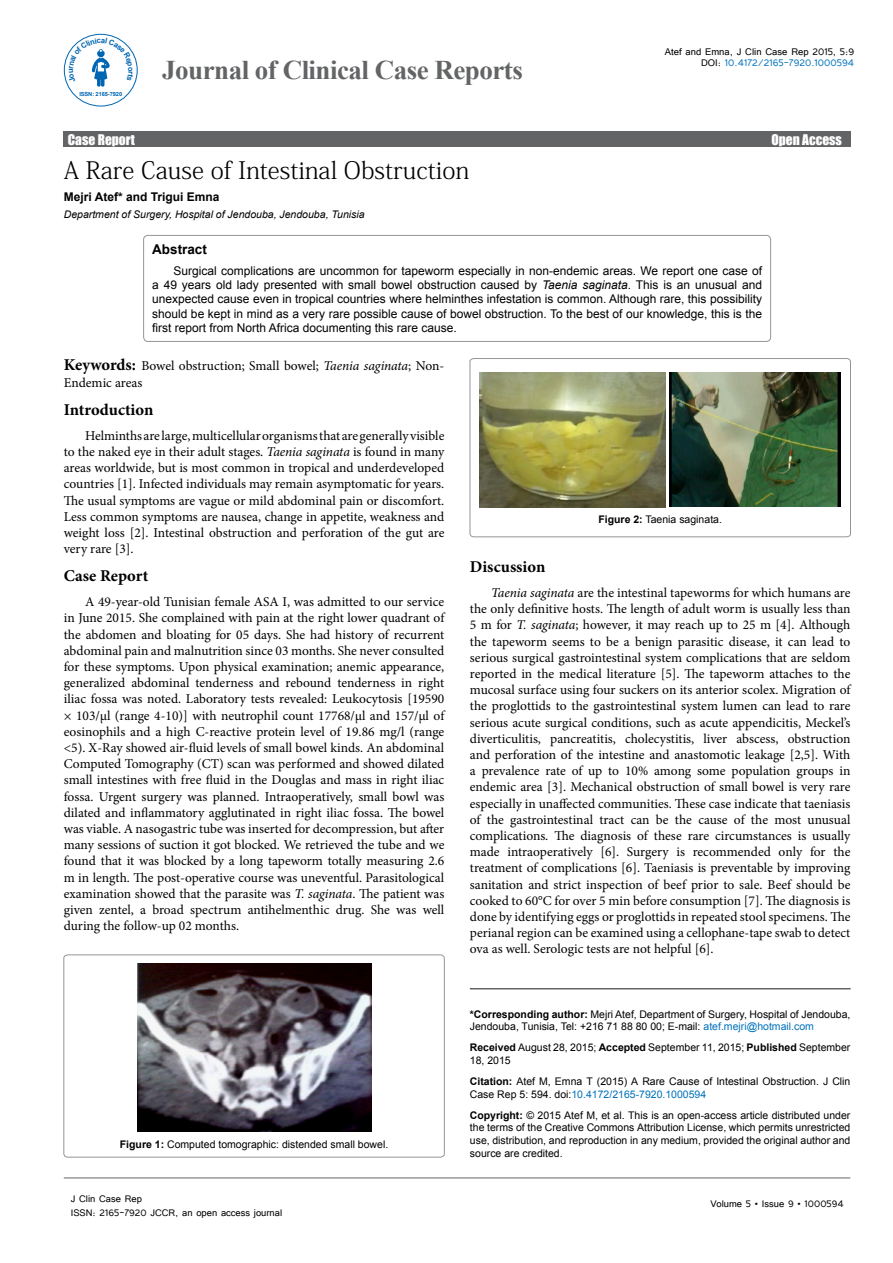
<style>
.page{position:relative;width:893px;height:1263px;background:#fff}
.page>*{position:absolute;margin:0;border:0;box-sizing:border-box;transform-origin:0 0}
.t1{font:700 27px "Times New Roman";letter-spacing:-.02em;color:#636466}
.t2{font:24px "Adobe Fangsong Std";color:#000}
.Hedding{font:700 16.5px "Minion Pro";color:#000}
.Hedding-2{font:13.5px/16.2px "Minion Pro";color:#000;text-align:justify}
.t3{font:13.5px "Impact";color:#fff}
.t4{font:700 13.5px "Arial";color:#000}
.t5{font:12.15px/11.2px "Tunga";color:#000;text-align:right}
.t6{font:12px/14.4px "Arial";color:#000;text-align:justify}
.t7{font:12px/14.4px "Tunga";color:#000}
.t8{font:700 12px "Arial";color:#000}
.t9{font:10.5px/12.6px "Arial";color:#000}
.t10{font:italic 10.5px "Arial";color:#000}
.t11{font:700 5.7px "Arial";letter-spacing:-.02em;color:#0066b3}
.s1{color:#0072bc}
.s2{font-style:italic}
.s3{font-weight:700;font-size:16.5px}
.s4{font-weight:700}
</style>
<div class="page">
<div style="left:63px;top:131px;width:787px;height:16px;background:#636466"></div>
<hr style="left:64px;top:1178px;width:786px;height:1px;background:#636466">
<hr style="left:470px;top:988px;width:380px;height:1px;background:#636466">
<div style="left:144px;top:235px;width:627px;height:106px;border:1px solid #939598;border-radius:4px"></div>
<svg style="left:470px;top:358px;width:380px;height:179px"></svg>
<img style="left:479px;top:372px;width:187px;height:135px">
<img style="left:669px;top:372px;width:172px;height:135px">
<svg style="left:64px;top:955px;width:380px;height:202px"></svg>
<img style="left:137px;top:964px;width:234px;height:168px">
<div style="left:64px;top:34px;width:74px;height:72px;border:1px solid #0066b3;border-radius:50%"></div>
<svg style="left:69px;top:38px;width:64px;height:49px"></svg>
<p class="t11" style="left:79px;top:90px;width:44px">ISSN: 2165-7920</p>
<h1 class="t1" style="left:162px;top:52px;width:362px">Journal of Clinical Case Reports</h1>
<p class="t5" style="left:665px;top:45px;width:191px">Atef and Emna, J Clin Case Rep 2015, 5:9<br>DOI: <span class="s1">10.4172/2165-7920.1000594</span></p>
<p class="t3" style="left:68px;top:129px;width:69px">Case Report</p>
<p class="t3" style="left:771px;top:129px;width:72px">Open Access</p>
<p class="t2" style="left:64px;top:155px;width:407px">A Rare Cause of Intestinal Obstruction</p>
<p class="t8" style="left:64px;top:189px;width:157px">Mejri Atef* and Trigui Emna</p>
<p class="t10" style="left:64px;top:208px;width:302px">Department of Surgery, Hospital of Jendouba, Jendouba, Tunisia</p>
<p class="t4" style="left:152px;top:240px;width:56px">Abstract</p>
<p class="t6" style="left:152px;top:263px;width:611px;text-indent:21px">Surgical complications are uncommon for tapeworm especially in non-endemic areas. We report one case of a 49 years old lady presented with small bowel obstruction caused by <span class="s2">Taenia saginata</span>. This is an unusual and unexpected cause even in tropical countries where helminthes infestation is common. Although rare, this possibility should be kept in mind as a very rare possible cause of bowel obstruction. To the best of our knowledge, this is the first report from North Africa documenting this rare cause.</p>
<p class="Hedding-2" style="left:64px;top:358px;width:382px"><span class="s3">Keywords:</span> Bowel obstruction; Small bowel; <span class="s2">Taenia saginata</span>; Non-<br>Endemic areas</p>
<p class="Hedding" style="left:64px;top:398px;width:91px">Introduction</p>
<p class="Hedding-2" style="left:64px;top:427px;width:382px;text-indent:21px">Helminths are large, multicellular organisms that are generally visible to the naked eye in their adult stages. <span class="s2">Taenia saginata</span> is found in many areas worldwide, but is most common in tropical and underdeveloped countries [1]. Infected individuals may remain asymptomatic for years.<br>The usual symptoms are vague or mild abdominal pain or discomfort.<br>Less common symptoms are nausea, change in appetite, weakness and weight loss [2]. Intestinal obstruction and perforation of the gut are very rare [3].</p>
<p class="Hedding" style="left:64px;top:564px;width:86px">Case Report</p>
<p class="Hedding-2" style="left:64px;top:594px;width:382px;text-indent:21px">A 49-year-old Tunisian female ASA I, was admitted to our service in June 2015. She complained with pain at the right lower quadrant of the abdomen and bloating for 05 days. She had history of recurrent abdominal pain and malnutrition since 03 months. She never consulted for these symptoms. Upon physical examination; anemic appearance, generalized abdominal tenderness and rebound tenderness in right iliac fossa was noted. Laboratory tests revealed: Leukocytosis [19590 × 103/µl (range 4‐10)] with neutrophil count 17768/µl and 157/µl of eosinophils and a high C‐reactive protein level of 19.86 mg/l (range &lt;5). X-Ray showed air-fluid levels of small bowel kinds. An abdominal Computed Tomography (CT) scan was performed and showed dilated small intestines with free fluid in the Douglas and mass in right iliac fossa. Urgent surgery was planned. Intraoperatively, small bowl was dilated and inflammatory agglutinated in right iliac fossa. The bowel was viable. A nasogastric tube was inserted for decompression, but after many sessions of suction it got blocked. We retrieved the tube and we found that it was blocked by a long tapeworm totally measuring 2.6 m in length. The post-operative course was uneventful. Parasitological examination showed that the parasite was <span class="s2">T. saginata</span>. The patient was given zentel, a broad spectrum antihelmenthic drug. She was well during the follow-up 02 months.</p>
<p class="t9" style="left:598px;top:513px;width:125px"><span class="s4">Figure 2:</span> Taenia saginata.</p>
<p class="Hedding" style="left:470px;top:555px;width:77px">Discussion</p>
<p class="Hedding-2" style="left:470px;top:585px;width:382px;text-indent:21px"><span class="s2">Taenia saginata</span> are the intestinal tapeworms for which humans are the only definitive hosts. The length of adult worm is usually less than 5 m for <span class="s2">T. saginata</span>; however, it may reach up to 25 m [4]. Although the tapeworm seems to be a benign parasitic disease, it can lead to serious surgical gastrointestinal system complications that are seldom reported in the medical literature [5]. The tapeworm attaches to the mucosal surface using four suckers on its anterior scolex. Migration of the proglottids to the gastrointestinal system lumen can lead to rare serious acute surgical conditions, such as acute appendicitis, Meckel’s diverticulitis, pancreatitis, cholecystitis, liver abscess, obstruction and perforation of the intestine and anastomotic leakage [2,5]. With a prevalence rate of up to 10% among some population groups in endemic area [3]. Mechanical obstruction of small bowel is very rare especially in unaffected communities. These case indicate that taeniasis of the gastrointestinal tract can be the cause of the most unusual complications. The diagnosis of these rare circumstances is usually made intraoperatively [6]. Surgery is recommended only for the treatment of complications [6]. Taeniasis is preventable by improving sanitation and strict inspection of beef prior to sale. Beef should be cooked to 60°C for over 5 min before consumption [7]. The diagnosis is done by identifying eggs or proglottids in repeated stool specimens. The perianal region can be examined using a cellophane-tape swab to detect ova as well. Serologic tests are not helpful [6].</p>
<p class="t9" style="left:120px;top:1138px;width:270px"><span class="s4">Figure 1:</span> Computed tomographic: distended small bowel.</p>
<p class="t7" style="left:71px;top:1190px;width:213px">J Clin Case Rep<br>ISSN: 2165-7920 JCCR, an open access journal</p>
<p class="t9" style="left:470px;top:1008px;width:382px"><span class="s4">*Corresponding author:</span> Mejri Atef, Department of Surgery, Hospital of Jendouba,<br>Jendouba, Tunisia, Tel: +216 71 88 80 00; E-mail: <span class="s1">atef.mejri@hotmail.com</span></p>
<p class="t9" style="left:470px;top:1041px;width:382px"><span class="s4">Received</span> August 28, 2015; <span class="s4">Accepted</span> September 11, 2015; <span class="s4">Published</span> September<br>18, 2015</p>
<p class="t9" style="left:470px;top:1075px;width:382px"><span class="s4">Citation:</span> Atef M, Emna T (2015) A Rare Cause of Intestinal Obstruction. J Clin<br>Case Rep 5: 594. doi:<span class="s1">10.4172/2165-7920.1000594</span></p>
<p class="t9" style="left:470px;top:1109px;width:382px;text-align:justify"><span class="s4">Copyright:</span> © 2015 Atef M, et al. This is an open-access article distributed under the terms of the Creative Commons Attribution License, which permits unrestricted use, distribution, and reproduction in any medium, provided the original author and source are credited.</p>
<p class="t7" style="left:710px;top:1196px;width:135px">Volume 5 • Issue 9 • 1000594</p>
</div>
